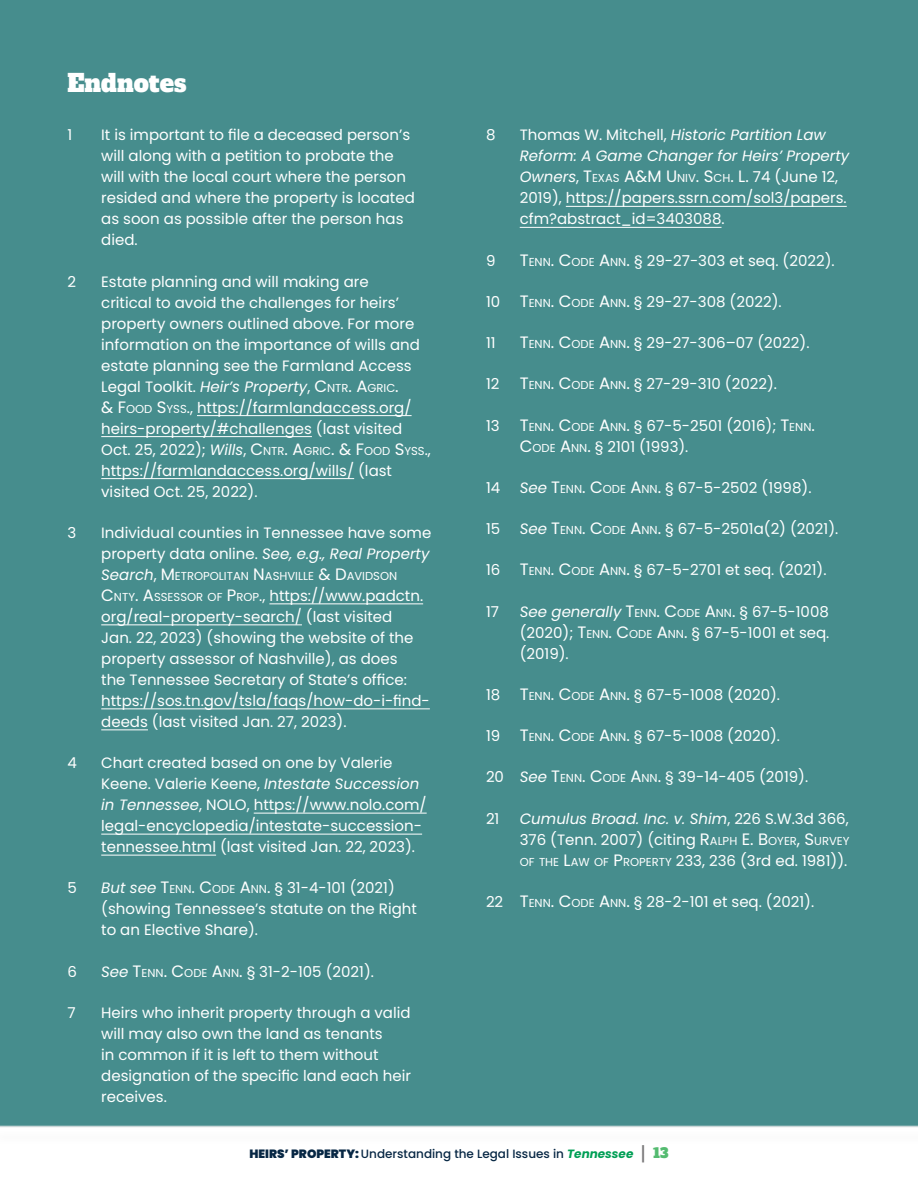
<style>
.page{position:relative;width:918px;height:1188px;background:#fff}
.page>*{position:absolute;margin:0;border:0;box-sizing:border-box;transform-origin:0 0}
.t1{font:24px "Alfa Slab One";color:#fff}
.Endnote_listing{font:15px/21px "Poppins";color:#fff}
.t2{font:500 12px "Poppins";color:#072744}
.Endnote_listing-2{font:11.55px "Poppins";color:#fff}
.s1{font-style:italic}
.s2{font-size:16.5px}
.s3{font-size:11.55px}
.s4{font-style:italic;font-size:15px}
.s5{font-size:15px}
.s6{font-weight:900}
.s7{font-weight:700;font-style:italic;color:#009f55}
.s8{font-family:"Alfa Slab One";font-weight:400;font-size:13.5px;color:#767576}
.s9{font-family:"Alfa Slab One";font-weight:400;font-size:13.5px;color:#54bb70}
</style>
<div class="page">
<div style="left:0;top:0;width:918px;height:1126px;background:#468d8d"></div>
<hr style="left:197px;top:415px;width:215px;height:1px;background:#fff">
<hr style="left:101px;top:436px;width:211px;height:1px;background:#fff">
<hr style="left:101px;top:478px;width:253px;height:1px;background:#fff">
<hr style="left:269px;top:603px;width:154px;height:1px;background:#fff">
<hr style="left:101px;top:624px;width:201px;height:1px;background:#fff">
<hr style="left:101px;top:708px;width:329px;height:1px;background:#fff">
<hr style="left:101px;top:729px;width:47px;height:1px;background:#fff">
<hr style="left:254px;top:813px;width:173px;height:1px;background:#fff">
<hr style="left:101px;top:834px;width:321px;height:1px;background:#fff">
<hr style="left:101px;top:855px;width:115px;height:1px;background:#fff">
<hr style="left:566px;top:206px;width:281px;height:1px;background:#fff">
<hr style="left:520px;top:227px;width:202px;height:1px;background:#fff">
<hr style="left:0;top:1126px;width:918px;height:1px;background:#cbd7d8">
<p class="t1" style="left:68px;top:63px;width:121px">Endnotes</p>
<p class="Endnote_listing" style="left:68px;top:125px;width:6px">1</p>
<p class="Endnote_listing" style="left:101px;top:125px;width:315px">It is important to file a deceased person’s will along with a petition to probate the will with the local court where the person resided and where the property is located as soon as possible after the person has died.</p>
<p class="Endnote_listing" style="left:68px;top:271px;width:10px">2</p>
<p class="Endnote_listing" style="left:101px;top:271px;width:331px">Estate planning and will making are<br>critical to avoid the challenges for heirs’ property owners outlined above. For more information on the importance of wills and estate planning see the Farmland Access Legal Toolkit. <span class="s1">Heir’s Property</span>, <span class="s2">C</span><span class="s3">NTR</span><span class="s2">. A</span><span class="s3">GRIC</span><span class="s2">.<br>&amp; F</span><span class="s3">OOD</span> <span class="s2">S</span><span class="s3">YSS</span>., https://farmlandaccess.org/ heirs-property/#challenges (last visited Oct. 25, 2022); <span class="s1">Wills</span>, <span class="s2">C</span><span class="s3">NTR</span><span class="s2">. A</span><span class="s3">GRIC</span><span class="s2">. &amp; F</span><span class="s3">OOD</span> <span class="s2">S</span><span class="s3">YSS</span>., https://farmlandaccess.org/wills/ (last visited Oct. 25, 2022).</p>
<p class="Endnote_listing" style="left:68px;top:522px;width:10px">3</p>
<p class="Endnote_listing" style="left:101px;top:522px;width:332px">Individual counties in Tennessee have some property data online. <span class="s1">See, e.g., Real Property</span></p>
<p class="Endnote_listing-2" style="left:101px;top:569px;width:298px"><span class="s4">Search</span><span class="s5">,</span> <span class="s2">M</span>ETROPOLITAN <span class="s2">N</span> AS HVILLE <span class="s2">&amp; D</span>AVIDSON</p>
<p class="Endnote_listing" style="left:101px;top:585px;width:330px"><span class="s2">C</span><span class="s3">NTY</span><span class="s2">. A</span><span class="s3">SSESSOR OF</span> <span class="s2">P</span><span class="s3">ROP</span>., https://www.padctn. org/real-property-search/ (last visited<br>Jan. 22, 2023) (showing the website of the property assessor of Nashville), as does<br>the Tennessee Secretary of State’s office: https://sos.tn.gov/tsla/faqs/how-do-i-find&shy;deeds (last visited Jan. 27, 2023).</p>
<p class="Endnote_listing" style="left:68px;top:752px;width:11px">4</p>
<p class="Endnote_listing" style="left:101px;top:752px;width:327px">Chart created based on one by Valerie Keene. Valerie Keene, <span class="s1">Intestate Succession in Tennessee</span>, NOLO, https://www.nolo.com/ legal-encyclopedia/intestate-succession&shy;tennessee.html (last visited Jan. 22, 2023).</p>
<p class="Endnote_listing" style="left:68px;top:878px;width:11px">5</p>
<p class="Endnote_listing" style="left:101px;top:878px;width:317px"><span class="s1">But see</span> <span class="s2">T</span><span class="s3">ENN</span><span class="s2">. C</span><span class="s3">ODE</span> <span class="s2">A</span><span class="s3">NN</span><span class="s2">.</span> § 31-4-101 (2021) (showing Tennessee’s statute on the Right to an Elective Share).</p>
<p class="Endnote_listing" style="left:68px;top:961px;width:11px">6</p>
<p class="Endnote_listing" style="left:101px;top:961px;width:274px"><span class="s1">See</span> <span class="s2">T</span><span class="s3">ENN</span><span class="s2">. C</span><span class="s3">ODE</span> <span class="s2">A</span><span class="s3">NN</span><span class="s2">.</span> § 31-2-105 (2021).</p>
<p class="Endnote_listing" style="left:68px;top:1002px;width:10px">7</p>
<p class="Endnote_listing" style="left:101px;top:1002px;width:311px">Heirs who inherit property through a valid will may also own the land as tenants<br>in common if it is left to them without designation of the specific land each heir receives.</p>
<p class="Endnote_listing" style="left:486px;top:125px;width:11px">8</p>
<p class="Endnote_listing" style="left:520px;top:125px;width:331px">Thomas W. Mitchell, <span class="s1">Historic Partition Law Reform: A Game Changer for Heirs’ Property Owners</span>, <span class="s2">T</span><span class="s3">EXAS</span> <span class="s2">A&amp;M U</span><span class="s3">NIV</span><span class="s2">. S</span><span class="s3">CH</span><span class="s2">. L.</span> 74 (June 12, 2019), https://papers.ssrn.com/sol3/papers. cfm?abstract_id=3403088.</p>
<p class="Endnote_listing" style="left:486px;top:250px;width:11px">9</p>
<p class="Endnote_listing" style="left:520px;top:250px;width:316px"><span class="s2">T</span><span class="s3">ENN</span><span class="s2">. C</span><span class="s3">ODE</span> <span class="s2">A</span><span class="s3">NN</span><span class="s2">.</span> § 29-27-303 et seq. (2022).</p>
<p class="Endnote_listing" style="left:486px;top:291px;width:297px">10 <span class="s2">T</span><span class="s3">ENN</span><span class="s2">. C</span><span class="s3">ODE</span> <span class="s2">A</span><span class="s3">NN</span><span class="s2">.</span> § 29-27-308 (2022).</p>
<p class="Endnote_listing" style="left:486px;top:332px;width:11px">11</p>
<p class="Endnote_listing" style="left:520px;top:332px;width:291px"><span class="s2">T</span><span class="s3">ENN</span><span class="s2">. C</span><span class="s3">ODE</span> <span class="s2">A</span><span class="s3">NN</span><span class="s2">.</span> § 29-27-306–07 (2022).</p>
<p class="Endnote_listing" style="left:486px;top:374px;width:293px">12 <span class="s2">T</span><span class="s3">ENN</span><span class="s2">. C</span><span class="s3">ODE</span> <span class="s2">A</span><span class="s3">NN</span><span class="s2">.</span> § 27-29-310 (2022).</p>
<p class="Endnote_listing" style="left:520px;top:415px;width:297px;text-indent:-34px">13 <span class="s2">T</span><span class="s3">ENN</span><span class="s2">. C</span><span class="s3">ODE</span> <span class="s2">A</span><span class="s3">NN</span><span class="s2">.</span> § 67-5-2501 (2016); <span class="s2">T</span><span class="s3">ENN</span><span class="s2">.<br>C</span><span class="s3">ODE</span> <span class="s2">A</span><span class="s3">NN</span><span class="s2">.</span> § 2101 (1993).</p>
<p class="Endnote_listing" style="left:486px;top:477px;width:16px">14</p>
<p class="Endnote_listing" style="left:520px;top:477px;width:293px"><span class="s1">See</span> <span class="s2">T</span><span class="s3">ENN</span><span class="s2">. C</span><span class="s3">ODE</span> <span class="s2">A</span><span class="s3">NN</span><span class="s2">.</span> § 67-5-2502 (1998).</p>
<p class="Endnote_listing" style="left:486px;top:518px;width:16px">15</p>
<p class="Endnote_listing" style="left:520px;top:518px;width:320px"><span class="s1">See</span> <span class="s2">T</span><span class="s3">ENN</span><span class="s2">. C</span><span class="s3">ODE</span> <span class="s2">A</span><span class="s3">NN</span><span class="s2">.</span> § 67-5-2501a(2) (2021).</p>
<p class="Endnote_listing" style="left:486px;top:560px;width:342px">16 <span class="s2">T</span><span class="s3">ENN</span><span class="s2">. C</span><span class="s3">ODE</span> <span class="s2">A</span><span class="s3">NN</span><span class="s2">.</span> § 67-5-2701 et seq. (2021).</p>
<p class="Endnote_listing" style="left:486px;top:601px;width:14px">17</p>
<p class="Endnote_listing" style="left:520px;top:601px;width:311px;text-align:justify"><span class="s1">See generally</span> <span class="s2">T</span><span class="s3">ENN</span><span class="s2">. C</span><span class="s3">ODE</span> <span class="s2">A</span><span class="s3">NN</span><span class="s2">.</span> § 67-5-1008 (2020); <span class="s2">T</span><span class="s3">ENN</span><span class="s2">. C</span><span class="s3">ODE</span> <span class="s2">A</span><span class="s3">NN</span><span class="s2">.</span> § 67-5-1001 et seq. (2019).</p>
<p class="Endnote_listing" style="left:486px;top:684px;width:296px">18 <span class="s2">T</span><span class="s3">ENN</span><span class="s2">. C</span><span class="s3">ODE</span> <span class="s2">A</span><span class="s3">NN</span><span class="s2">.</span> § 67-5-1008 (2020).</p>
<p class="Endnote_listing" style="left:486px;top:725px;width:296px">19 <span class="s2">T</span><span class="s3">ENN</span><span class="s2">. C</span><span class="s3">ODE</span> <span class="s2">A</span><span class="s3">NN</span><span class="s2">.</span> § 67-5-1008 (2020).</p>
<p class="Endnote_listing" style="left:486px;top:767px;width:324px">20 <span class="s1">See</span> <span class="s2">T</span><span class="s3">ENN</span><span class="s2">. C</span><span class="s3">ODE</span> <span class="s2">A</span><span class="s3">NN</span><span class="s2">.</span> § 39-14-405 (2019).</p>
<p class="Endnote_listing" style="left:486px;top:808px;width:15px">21</p>
<p class="Endnote_listing" style="left:520px;top:808px;width:331px;text-align:justify"><span class="s1">Cumulus Broad. Inc. v. Shim</span>, 226 S.W.3d 366, 376 (Tenn. 2007) (citing <span class="s2">R</span><span class="s3">ALPH</span> <span class="s2">E. B</span><span class="s3">OYER</span><span class="s2">, S</span><span class="s3">URVEY OF THE</span> <span class="s2">L</span><span class="s3">AW OF</span> <span class="s2">P</span><span class="s3">ROPERTY</span> 233, 236 (3rd ed. 1981)).</p>
<p class="Endnote_listing" style="left:486px;top:891px;width:330px">22 <span class="s2">T</span><span class="s3">ENN</span><span class="s2">. C</span><span class="s3">ODE</span> <span class="s2">A</span><span class="s3">NN</span><span class="s2">.</span> § 28-2-101 et seq. (2021).</p>
<p class="t2" style="left:249px;top:1147px;width:421px"><span class="s6">HEIRS’ PROPERTY:</span> Understanding the Legal Issues in <span class="s7">Tennessee</span> <span class="s8">|</span> <span class="s9">13</span></p>
</div>
